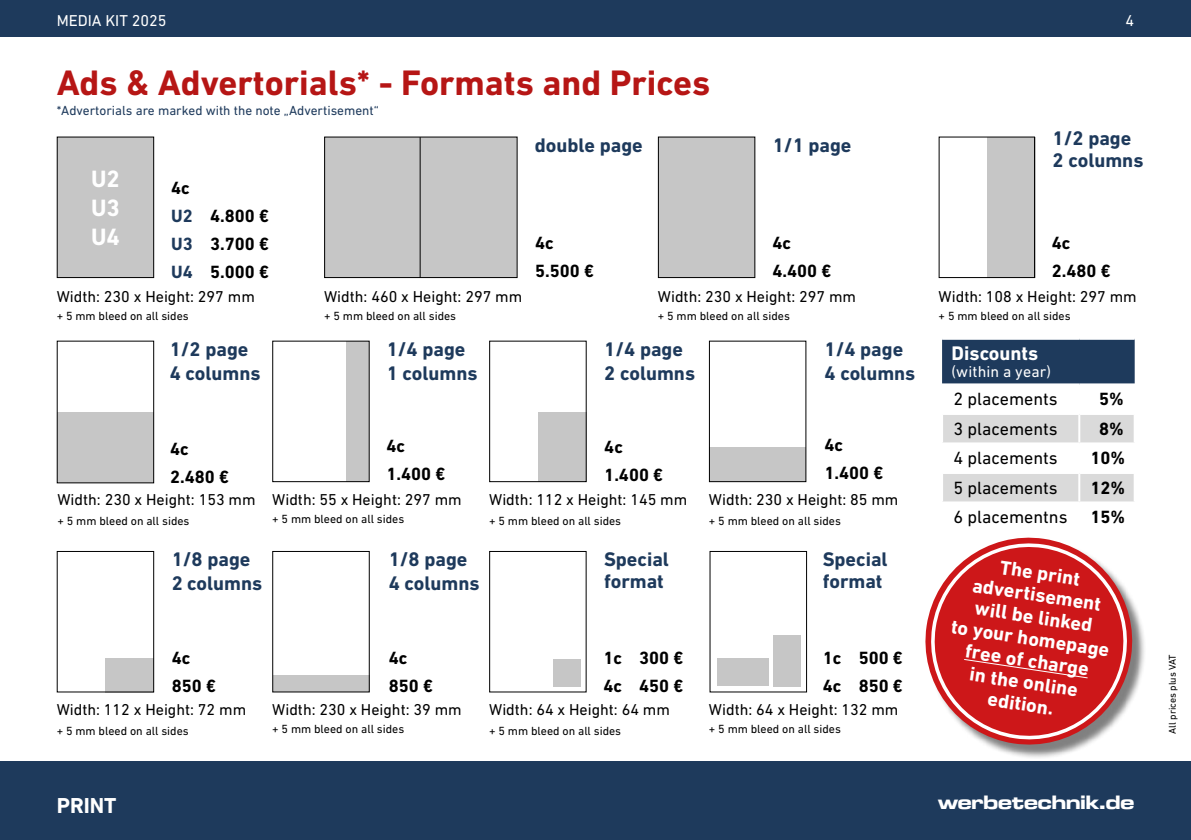
<style>
.page{position:relative;width:1191px;height:840px;background:#fff}
.page>*{position:absolute;margin:0;border:0;box-sizing:border-box;transform-origin:0 0}
.t1{font:700 36px "DIN Next LT Pro";color:#b61615}
.t2{font:700 24px/28.8px "DIN Next LT Pro";color:#fff;text-align:justify}
.t3{font:700 22px "DIN Next LT Pro";color:#fff}
.t4{font:700 20px/24px "DIN Next LT Pro";color:#1e3a5c}
.t5{font:700 20px/22px "DIN Next LT Pro";color:#fff;text-align:center}
.t6{font:20px "Microgramma D Bold Exte";color:#fff}
.t7{font:700 18px/28px "DIN Next LT Pro";color:#000}
.t8{font:18px "DIN Next LT Pro";color:#000}
.t9{font:16px "DIN Next LT Pro";color:#000}
.t10{font:16px "DIN Next LT Pro";color:#fff}
.t11{font:13.4px "DIN Next LT Pro";color:#1e3a5c}
.t12{font:12px "DIN Next LT Pro";color:#000}
.t13{font:10px "DIN Next LT Pro";color:#000}
.s1{color:#1e3a5c}
</style>
<div class="page">
<div style="left:0;top:761px;width:1191px;height:78px;background:#1e3a5c"></div>
<div style="left:0;top:0;width:1191px;height:37px;background:#1e3a5c"></div>
<div style="left:57px;top:137px;width:97px;height:140px;background:#c6c6c6"></div>
<div style="left:57px;top:136px;width:97px;height:142px;border:1px solid #000"></div>
<div style="left:658px;top:137px;width:97px;height:140px;background:#c6c6c6"></div>
<div style="left:658px;top:136px;width:97px;height:142px;border:1px solid #000"></div>
<div style="left:489px;top:550px;width:97px;height:142px;border:1px solid #000"></div>
<div style="left:553px;top:658px;width:27px;height:28px;background:#c6c6c6"></div>
<div style="left:709px;top:550px;width:98px;height:142px;border:1px solid #000"></div>
<div style="left:773px;top:635px;width:28px;height:51px;background:#c6c6c6"></div>
<div style="left:718px;top:658px;width:51px;height:28px;background:#c6c6c6"></div>
<div style="left:106px;top:657px;width:48px;height:34px;background:#c6c6c6"></div>
<div style="left:57px;top:550px;width:97px;height:142px;border:1px solid #000"></div>
<div style="left:538px;top:412px;width:48px;height:69px;background:#c6c6c6"></div>
<div style="left:489px;top:340px;width:97px;height:142px;border:1px solid #000"></div>
<div style="left:346px;top:341px;width:23px;height:140px;background:#c6c6c6"></div>
<div style="left:272px;top:340px;width:98px;height:142px;border:1px solid #000"></div>
<div style="left:987px;top:137px;width:48px;height:140px;background:#c6c6c6"></div>
<div style="left:938px;top:136px;width:97px;height:142px;border:1px solid #000"></div>
<div style="left:709px;top:447px;width:97px;height:34px;background:#c6c6c6"></div>
<div style="left:709px;top:340px;width:97px;height:142px;border:1px solid #000"></div>
<div style="left:942px;top:339px;width:192px;height:44px;background:#1e3a5c"></div>
<svg style="left:943px;top:415px;width:190px;height:86px"></svg>
<hr style="left:1078px;top:414px;width:2px;height:28px;background:#fff">
<hr style="left:941px;top:442px;width:138px;height:2px;background:#fff">
<hr style="left:1079px;top:442px;width:56px;height:2px;background:#fff">
<hr style="left:1078px;top:444px;width:2px;height:27px;background:#fff">
<hr style="left:941px;top:471px;width:138px;height:2px;background:#fff">
<hr style="left:1079px;top:471px;width:56px;height:2px;background:#fff">
<hr style="left:1078px;top:473px;width:2px;height:28px;background:#fff">
<div style="left:324px;top:137px;width:193px;height:140px;background:#c6c6c6"></div>
<div style="left:324px;top:136px;width:193px;height:142px;border:1px solid #000"></div>
<hr style="left:419px;top:137px;width:1px;height:141px;background:#000">
<div style="left:273px;top:675px;width:96px;height:16px;background:#c6c6c6"></div>
<div style="left:272px;top:550px;width:98px;height:142px;border:1px solid #000"></div>
<div style="left:57px;top:412px;width:97px;height:71px;background:#c6c6c6"></div>
<div style="left:57px;top:340px;width:97px;height:143px;border:1px solid #000"></div>
<div style="left:927px;top:539px;width:219px;height:219px;background:#000;opacity:.5"></div>
<svg style="left:927px;top:539px;width:212px;height:212px"></svg>
<svg style="left:925px;top:537px;width:211px;height:207px"></svg>
<svg style="left:963px;top:658px;width:125px;height:20px;background:#cf2224"></svg>
<p class="t10" style="left:57px;top:12px;width:111px">MEDIA KIT 2025</p>
<h1 class="t1" style="left:57px;top:62px;width:655px">Ads &amp; Advertorials* - Formats and Prices</h1>
<p class="t11" style="left:57px;top:103px;width:324px">*Advertorials are marked with the note „Advertisement“</p>
<p class="t4" style="left:535px;top:133px;width:109px">double page</p>
<p class="t4" style="left:773px;top:133px;width:80px">1/1 page</p>
<h2 class="t2" style="left:91px;top:165px;width:30px">U2<br>U3<br>U4</h2>
<p class="t7" style="left:171px;top:174px;width:99px">4c<br><span class="s1">U2</span> 4.800 €<br><span class="s1">U3</span> 3.700 €<br><span class="s1">U4</span> 5.000 €</p>
<p class="t9" style="left:57px;top:287px;width:200px">Width: 230 x Height: 297 mm</p>
<p class="t12" style="left:57px;top:309px;width:133px">+ 5 mm bleed on all sides</p>
<p class="t4" style="left:170px;top:336px;width:92px">1/2 page<br>4 columns</p>
<p class="t9" style="left:324px;top:287px;width:200px">Width: 460 x Height: 297 mm</p>
<p class="t12" style="left:324px;top:309px;width:133px">+ 5 mm bleed on all sides</p>
<p class="t4" style="left:387px;top:336px;width:92px">1/4 page<br>1 columns</p>
<p class="t7" style="left:535px;top:229px;width:60px">4c<br>5.500 €</p>
<p class="t7" style="left:772px;top:229px;width:60px">4c<br>4.400 €</p>
<p class="t9" style="left:658px;top:287px;width:200px">Width: 230 x Height: 297 mm</p>
<p class="t12" style="left:658px;top:309px;width:133px">+ 5 mm bleed on all sides</p>
<p class="t4" style="left:604px;top:336px;width:92px">1/4 page<br>2 columns</p>
<p class="t4" style="left:824px;top:336px;width:92px">1/4 page<br>4 columns</p>
<p class="t7" style="left:170px;top:434px;width:60px">4c<br>2.480 €</p>
<p class="t9" style="left:57px;top:490px;width:200px">Width: 230 x Height: 153 mm</p>
<p class="t12" style="left:57px;top:513px;width:133px">+ 5 mm bleed on all sides</p>
<p class="t4" style="left:172px;top:546px;width:92px">1/8 page<br>2 columns</p>
<p class="t7" style="left:386px;top:431px;width:60px">4c<br>1.400 €</p>
<p class="t9" style="left:272px;top:490px;width:191px">Width: 55 x Height: 297 mm</p>
<p class="t12" style="left:272px;top:511px;width:133px">+ 5 mm bleed on all sides</p>
<p class="t7" style="left:604px;top:432px;width:60px">4c<br>1.400 €</p>
<p class="t9" style="left:489px;top:490px;width:200px">Width: 112 x Height: 145 mm</p>
<p class="t12" style="left:489px;top:513px;width:133px">+ 5 mm bleed on all sides</p>
<p class="t4" style="left:389px;top:546px;width:92px">1/8 page<br>4 columns</p>
<p class="t4" style="left:604px;top:547px;width:67px;line-height:22px">Special format</p>
<p class="t7" style="left:824px;top:431px;width:60px">4c<br>1.400 €</p>
<p class="t9" style="left:709px;top:490px;width:191px">Width: 230 x Height: 85 mm</p>
<p class="t12" style="left:709px;top:513px;width:133px">+ 5 mm bleed on all sides</p>
<p class="t4" style="left:822px;top:547px;width:67px;line-height:22px">Special format</p>
<p class="t7" style="left:172px;top:643px;width:46px">4c<br>850 €</p>
<p class="t9" style="left:57px;top:700px;width:191px">Width: 112 x Height: 72 mm</p>
<p class="t12" style="left:57px;top:723px;width:133px">+ 5 mm bleed on all sides</p>
<p class="t7" style="left:389px;top:643px;width:46px">4c<br>850 €</p>
<p class="t9" style="left:272px;top:700px;width:191px">Width: 230 x Height: 39 mm</p>
<p class="t12" style="left:272px;top:721px;width:133px">+ 5 mm bleed on all sides</p>
<p class="t7" style="left:603px;top:643px;width:81px">1c 300 €<br>4c 450 €</p>
<p class="t9" style="left:489px;top:700px;width:182px">Width: 64 x Height: 64 mm</p>
<p class="t12" style="left:489px;top:723px;width:133px">+ 5 mm bleed on all sides</p>
<p class="t7" style="left:822px;top:643px;width:82px">1c 500 €<br>4c 850 €</p>
<p class="t9" style="left:709px;top:700px;width:191px">Width: 64 x Height: 132 mm</p>
<p class="t12" style="left:709px;top:721px;width:133px">+ 5 mm bleed on all sides</p>
<p class="t10" style="left:1125px;top:12px;width:10px">4</p>
<p class="t4" style="left:1052px;top:127px;width:92px;line-height:22px">1/2 page<br>2 columns</p>
<p class="t7" style="left:1051px;top:229px;width:60px">4c<br>2.480 €</p>
<p class="t9" style="left:938px;top:287px;width:200px">Width: 108 x Height: 297 mm</p>
<p class="t12" style="left:938px;top:309px;width:133px">+ 5 mm bleed on all sides</p>
<p class="t5" style="left:951px;top:341px;width:88px">Discounts</p>
<p class="t10" style="left:951px;top:361px;width:101px">(within a year)</p>
<p class="t8" style="left:953px;top:388px;width:106px">2 placements</p>
<p class="t7" style="left:1099px;top:385px;width:26px">5%</p>
<p class="t8" style="left:953px;top:418px;width:106px">3 placements</p>
<p class="t7" style="left:1099px;top:414px;width:26px">8%</p>
<p class="t8" style="left:953px;top:447px;width:106px">4 placements</p>
<p class="t7" style="left:1090px;top:444px;width:36px">10%</p>
<p class="t8" style="left:953px;top:477px;width:106px">5 placements</p>
<p class="t7" style="left:1090px;top:473px;width:36px">12%</p>
<p class="t8" style="left:953px;top:506px;width:116px">6 placementns</p>
<p class="t7" style="left:1090px;top:503px;width:36px">15%</p>
<p class="t5" style="left:962px;top:550px;width:161px;rotate:8deg">The print advertisement will be linked<br>to your homepage free of charge<br>in the online edition.</p>
<h3 class="t3" style="left:57px;top:792px;width:61px">PRINT</h3>
<p class="t6" style="left:938px;top:787px;width:198px">werbetechnik.de</p>
<p class="t13" style="left:1166px;top:733px;width:81px;rotate:-90deg">All prices plus VAT</p>
</div>
